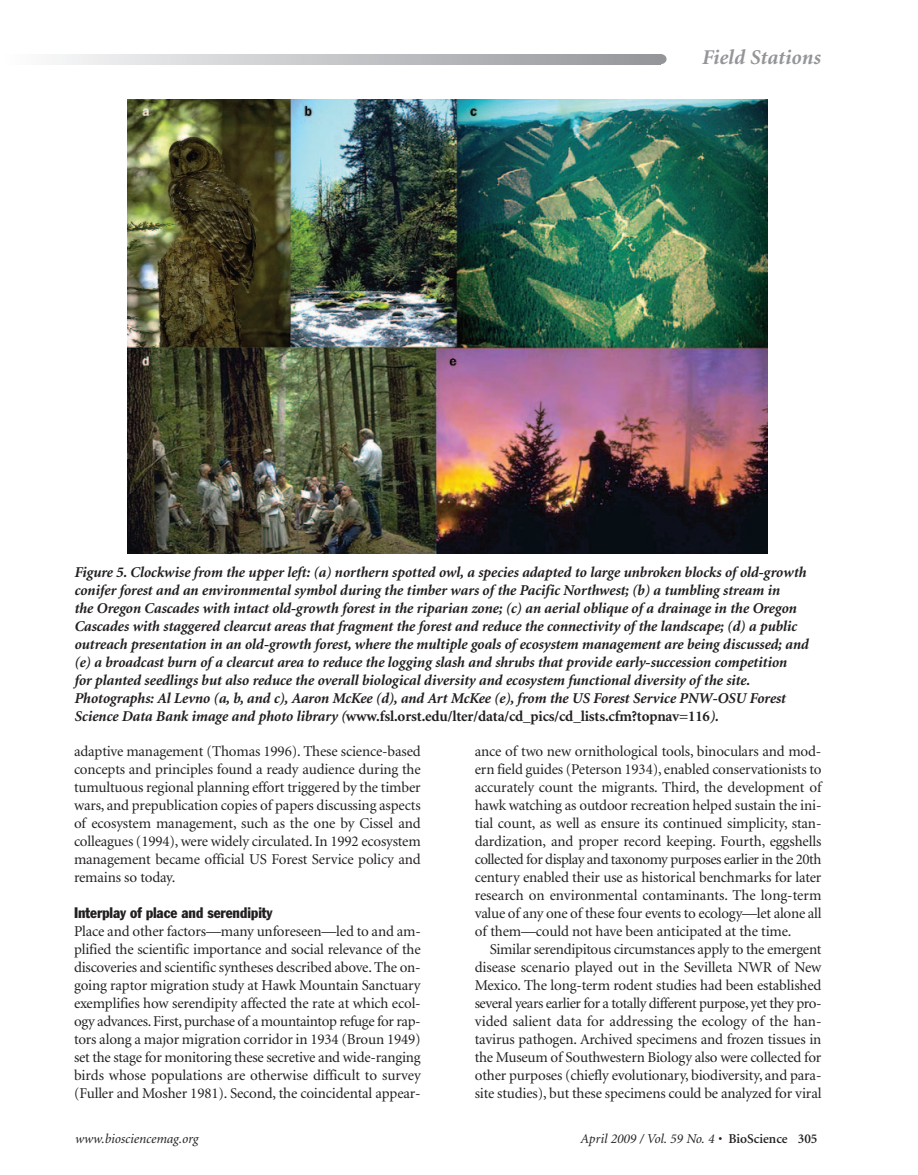
<style>
.page{position:relative;width:918px;height:1175px;background:#fff}
.page>*{position:absolute;margin:0;border:0;box-sizing:border-box;transform-origin:0 0}
.t1{font:italic 700 21px "Minion";color:#939598}
.t2{font:15px/18px "Minion";letter-spacing:-.01em;color:#231f20;text-align:justify}
.t3{font:italic 700 15px/18px "Minion";letter-spacing:-.01em;color:#231f20}
.t4{font:condensed 15px "Franklin Gothic";letter-spacing:-.005em;color:#231f20}
.t5{font:italic 13.5px "Minion";color:#231f20}
.s1{font-style:normal}
.s2{font-weight:600;font-style:normal}
</style>
<div class="page">
<div style="left:655px;top:54px;width:12px;height:10px;background:#939598;border-radius:50%"></div>
<svg style="left:57px;top:54px;width:604px;height:11px"></svg>
<img style="left:128px;top:99px;width:639px;height:454px">
<h1 class="t1" style="left:701px;top:49px;width:120px">Field Stations</h1>
<p class="t3" style="left:74px;top:564px;width:736px">Figure 5. Clockwise from the upper left: (a) northern spotted owl, a species adapted to large unbroken blocks of old-growth conifer forest and an environmental symbol during the timber wars of the Pacific Northwest; (b) a tumbling stream in<br>the Oregon Cascades with intact old-growth forest in the riparian zone; (c) an aerial oblique of a drainage in the Oregon Cascades with staggered clearcut areas that fragment the forest and reduce the connectivity of the landscape; (d) a public outreach presentation in an old-growth forest, where the multiple goals of ecosystem management are being discussed; and (e) a broadcast burn of a clearcut area to reduce the logging slash and shrubs that provide early-succession competition<br>for planted seedlings but also reduce the overall biological diversity and ecosystem functional diversity of the site.<br>Photographs: Al Levno (a, b, and c), Aaron McKee (d), and Art McKee (e), from the US Forest Service PNW-OSU Forest Science Data Bank image and photo library (<span class="s1">www.fsl.orst.edu/lter/data/cd_pics/cd_lists.cfm?topnav=116</span>).</p>
<p class="t2" style="left:74px;top:743px;width:348px">adaptive management (Thomas 1996). These science-based concepts and principles found a ready audience during the tumultuous regional planning effort triggered by the timber wars, and prepublication copies of papers discussing aspects of ecosystem management, such as the one by Cissel and colleagues (1994), were widely circulated. In 1992 ecosystem management became official US Forest Service policy and remains so today.</p>
<p class="t4" style="left:74px;top:907px;width:200px">Interplay of place and serendipity</p>
<p class="t2" style="left:74px;top:923px;width:348px">Place and other factors—many unforeseen—led to and am&shy;plified the scientific importance and social relevance of the discoveries and scientific syntheses described above. The on&shy;going raptor migration study at Hawk Mountain Sanctuary exemplifies how serendipity affected the rate at which ecol&shy;ogy advances. First, purchase of a mountaintop refuge for rap&shy;tors along a major migration corridor in 1934 (Broun 1949) set the stage for monitoring these secretive and wide-ranging birds whose populations are otherwise difficult to survey (Fuller and Mosher 1981). Second, the coincidental appear-</p>
<p class="t2" style="left:475px;top:743px;width:348px">ance of two new ornithological tools, binoculars and mod&shy;ern field guides (Peterson 1934), enabled conservationists to accurately count the migrants. Third, the development of hawk watching as outdoor recreation helped sustain the ini&shy;tial count, as well as ensure its continued simplicity, stan&shy;dardization, and proper record keeping. Fourth, eggshells collected for display and taxonomy purposes earlier in the 20th century enabled their use as historical benchmarks for later research on environmental contaminants. The long-term value of any one of these four events to ecology—let alone all of them—could not have been anticipated at the time.</p>
<p class="t2" style="left:475px;top:941px;width:348px;text-indent:15px">Similar serendipitous circumstances apply to the emergent disease scenario played out in the Sevilleta NWR of New Mexico. The long-term rodent studies had been established several years earlier for a totally different purpose, yet they pro&shy;vided salient data for addressing the ecology of the han&shy;tavirus pathogen. Archived specimens and frozen tissues in the Museum of Southwestern Biology also were collected for other purposes (chiefly evolutionary, biodiversity, and para&shy;site studies), but these specimens could be analyzed for viral</p>
<p class="t5" style="left:75px;top:1132px;width:125px">www.biosciencemag.org</p>
<p class="t5" style="left:580px;top:1132px;width:239px">April 2009 / Vol. 59 No. 4 • <span class="s2">BioScience 305</span></p>
</div>
